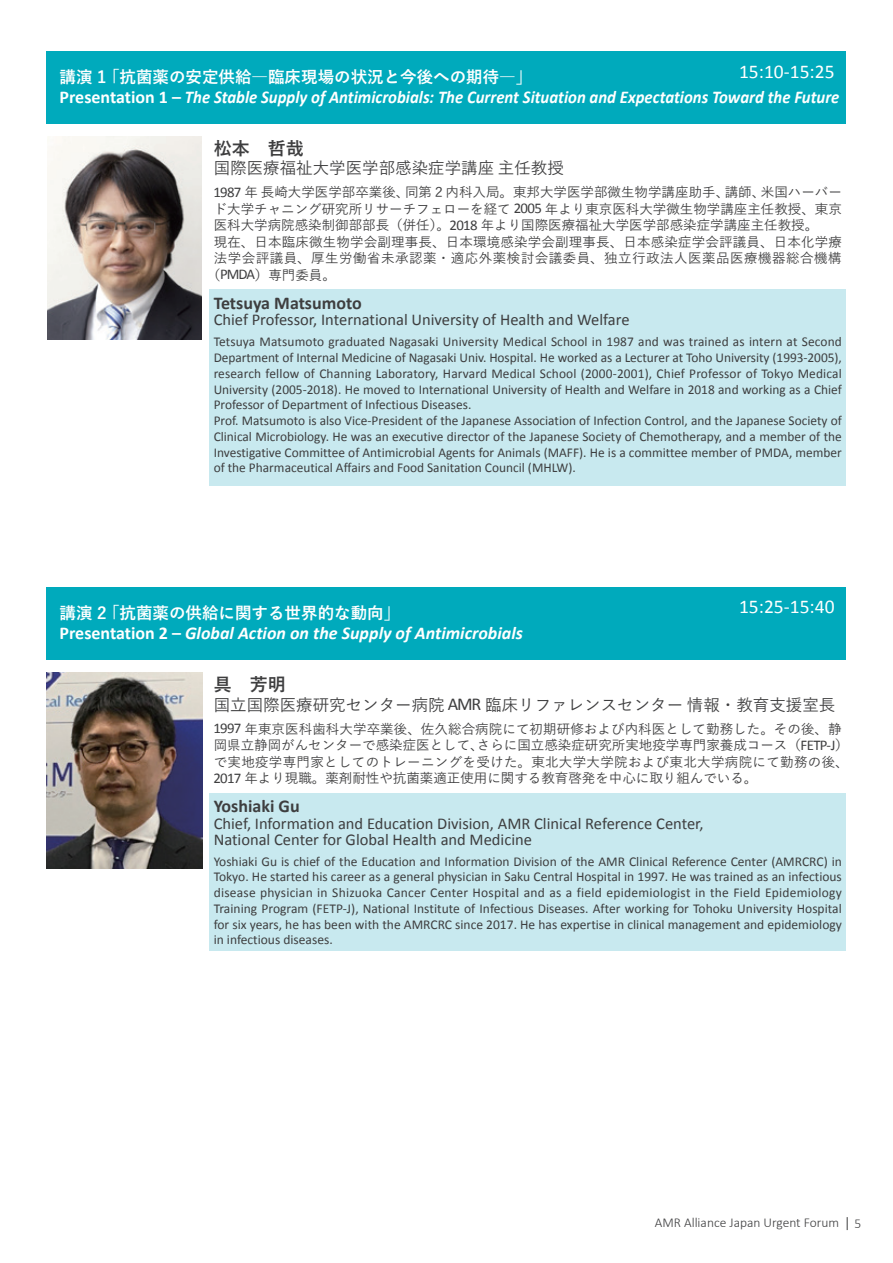
<style>
.page{position:relative;width:893px;height:1263px;background:#fff}
.page>*{position:absolute;margin:0;border:0;box-sizing:border-box;transform-origin:0 0}
.t1{font:19.5px "Calibri";color:#fff}
.t2{font:italic 700 18px "Calibri";color:#fff;scale:.93 1}
.t3{font:italic 700 18px "Calibri";color:#fff}
.t4{font:700 18px "Calibri";color:#3e3e3f}
.t5{font:700 18px "Yu Go";color:#3e3e3f}
.t6{font:16.5px/15.8px "Calibri";color:#3e3e3f}
.t7{font:500 16.5px "Yu Go";color:#3e3e3f}
.t8{font:700 16.5px "Yu Go";color:#fff}
.t9{font:13.5px/15.8px "Calibri";color:#3e3e3f}
.t10{font:500 13.5px/16.5px "Yu Go";color:#3e3e3f}
.t11{font:500 13.5px "Yu Go";letter-spacing:.035em;color:#3e3e3f}
.t12{font:300 13.5px "Calibri";color:#3e3e3f}
.s1{font-style:normal}
.s2{font-family:"Calibri";font-weight:400;font-size:14.85px}
.s3{font-family:"Calibri";font-weight:400;font-size:18.15px}
</style>
<div class="page">
<svg style="left:847px;top:1217px;width:1px;height:13px"></svg>
<div style="left:47px;top:51px;width:799px;height:72px;background:#00aabc"></div>
<div style="left:209px;top:290px;width:637px;height:196px;background:#c8e9ef"></div>
<img style="left:47px;top:137px;width:155px;height:202px">
<div style="left:209px;top:793px;width:637px;height:158px;background:#c8e9ef"></div>
<div style="left:47px;top:587px;width:799px;height:73px;background:#00aabc"></div>
<img style="left:47px;top:673px;width:155px;height:195px">
<h1 class="t1" style="left:739px;top:58px;width:97px">15:10-15:25</h1>
<p class="t8" style="left:60px;top:68px;width:474px">講演 1「抗菌薬の安定供給―臨床現場の状況と今後への期待―」</p>
<h2 class="t2" style="left:60px;top:84px;width:840px"><span class="s1">Presentation 1 –</span> The Stable Supply of Antimicrobials: The Current Situation and Expectations Toward the Future</h2>
<h2 class="t5" style="left:214px;top:138px;width:91px">松本　哲哉</h2>
<p class="t7" style="left:214px;top:153px;width:352px">国際医療福祉大学医学部感染症学講座主任教授</p>
<p class="t10" style="left:213px;top:182px;width:630px"><span class="s2">1987</span> 年長崎大学医学部卒業後、同第２内科入局。東邦大学医学部微生物学講座助手、講師、米国ハーバー</p>
<p class="t10" style="left:214px;top:199px;width:630px">ド大学チャニング研究所リサーチフェローを経て <span class="s2">2005</span> 年より東京医科大学微生物学講座主任教授、東京</p>
<p class="t10" style="left:214px;top:215px;width:606px">医科大学病院感染制御部部長（併任）。<span class="s2">2018</span> 年より国際医療福祉大学医学部感染症学講座主任教授。</p>
<p class="t10" style="left:214px;top:232px;width:630px">現在、日本臨床微生物学会副理事長、日本環境感染学会副理事長、日本感染症学会評議員、日本化学療</p>
<p class="t11" style="left:214px;top:246px;width:629px">法学会評議員、厚生労働省未承認薬・適応外薬検討会議委員、独立行政法人医薬品医療機器総合機構</p>
<p class="t10" style="left:207px;top:265px;width:130px">（<span class="s2">PMDA</span>）専門委員。</p>
<h2 class="t4" style="left:214px;top:290px;width:150px">Tetsuya Matsumoto</h2>
<p class="t6" style="left:214px;top:312px;width:417px">Chief Professor, International University of Health and Welfare</p>
<p class="t9" style="left:214px;top:334px;width:630px">Tetsuya Matsumoto graduated Nagasaki University Medical School in 1987 and was trained as intern at Second Department of Internal Medicine of Nagasaki Univ. Hospital. He worked as a Lecturer at Toho University (1993-2005), research fellow of Channing Laboratory, Harvard Medical School (2000-2001), Chief Professor of Tokyo Medical University (2005-2018). He moved to International University of Health and Welfare in 2018 and working as a Chief Professor of Department of Infectious Diseases.<br>Prof. Matsumoto is also Vice-President of the Japanese Association of Infection Control, and the Japanese Society of Clinical Microbiology. He was an executive director of the Japanese Society of Chemotherapy, and a member of the Investigative Committee of Antimicrobial Agents for Animals (MAFF). He is a committee member of PMDA, member of the Pharmaceutical Affairs and Food Sanitation Council (MHLW).</p>
<p class="t8" style="left:60px;top:604px;width:342px">講演 2「抗菌薬の供給に関する世界的な動向」</p>
<h2 class="t3" style="left:60px;top:620px;width:465px"><span class="s1">Presentation 2 –</span> Global Action on the Supply of Antimicrobials</h2>
<h1 class="t1" style="left:739px;top:593px;width:97px">15:25-15:40</h1>
<h2 class="t5" style="left:214px;top:674px;width:73px">具　芳明</h2>
<p class="t7" style="left:214px;top:689px;width:623px">国立国際医療研究センター病院 <span class="s3">AMR</span> 臨床リファレンスセンター情報・教育支援室長</p>
<p class="t10" style="left:213px;top:719px;width:637px"><span class="s2">1997</span> 年東京医科歯科大学卒業後、佐久総合病院にて初期研修および内科医として勤務した。その後、静岡県立静岡がんセンターで感染症医として、さらに国立感染症研究所実地疫学専門家養成コース（<span class="s2">FETP-J</span>）で実地疫学専門家としてのトレーニングを受けた。東北大学大学院および東北大学病院にて勤務の後、<span class="s2">2017</span> 年より現職。薬剤耐性や抗菌薬適正使用に関する教育啓発を中心に取り組んでいる。</p>
<h2 class="t4" style="left:214px;top:793px;width:88px">Yoshiaki Gu</h2>
<p class="t6" style="left:214px;top:815px;width:492px">Chief, Information and Education Division, AMR Clinical Reference Center,<br>National Center for Global Health and Medicine</p>
<p class="t9" style="left:214px;top:853px;width:630px;text-align:justify">Yoshiaki Gu is chief of the Education and Information Division of the AMR Clinical Reference Center (AMRCRC) in Tokyo. He started his career as a general physician in Saku Central Hospital in 1997. He was trained as an infectious disease physician in Shizuoka Cancer Center Hospital and as a field epidemiologist in the Field Epidemiology Training Program (FETP-J), National Institute of Infectious Diseases. After working for Tohoku University Hospital for six years, he has been with the AMRCRC since 2017. He has expertise in clinical management and epidemiology in infectious diseases.</p>
<p class="t12" style="left:655px;top:1214px;width:208px">AMR Alliance Japan Urgent Forum 5</p>
</div>
